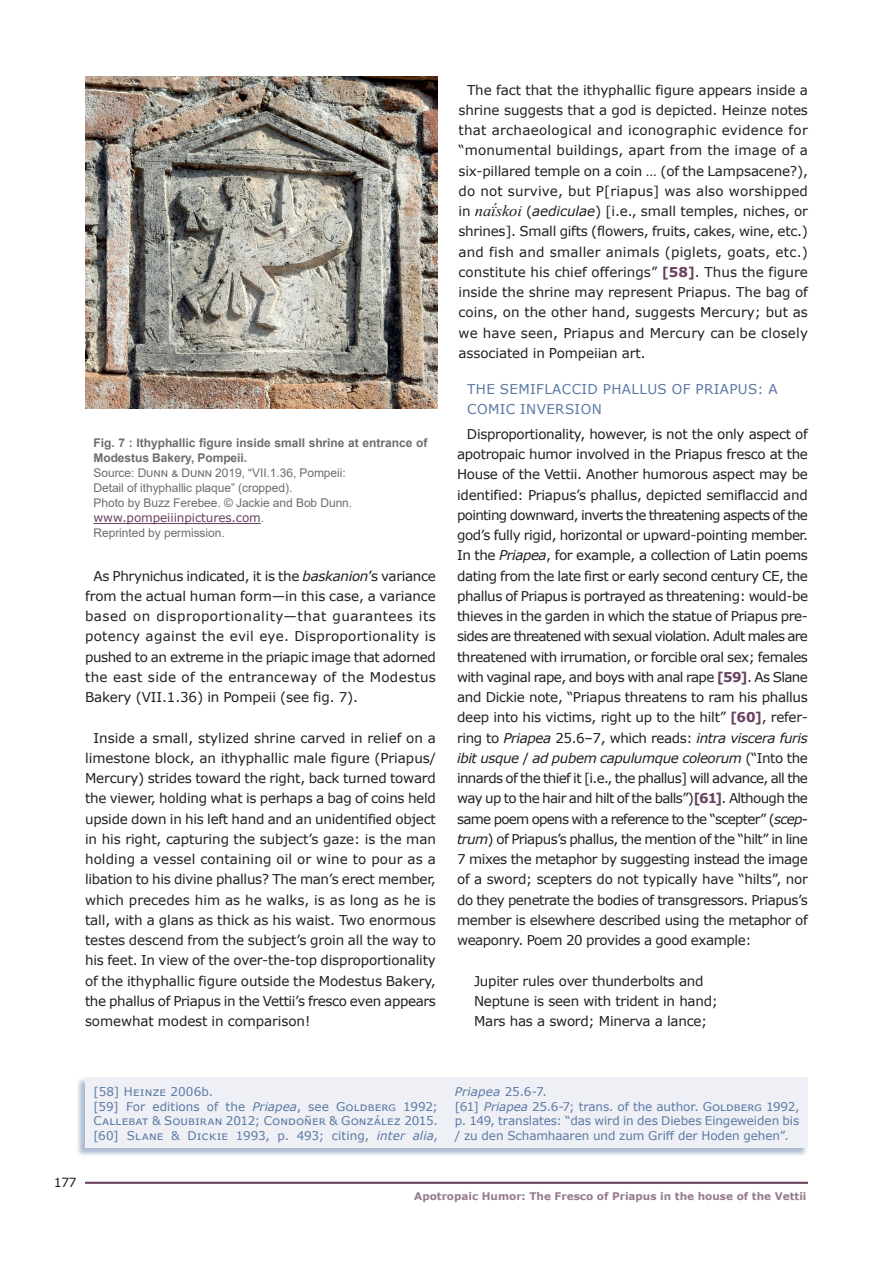
<style>
.page{position:relative;width:893px;height:1263px;background:#fff}
.page>*{position:absolute;margin:0;border:0;box-sizing:border-box;transform-origin:0 0}
.t1{font:13.5px/20.2px "Verdana";letter-spacing:-.02em;color:#231f20;text-align:justify}
.t2{font:13.5px/20.2px "Verdana";letter-spacing:.03em;color:#5c79a4}
.t3{font:12.6px "Verdana";color:#231f20}
.t4{font:12px/14.4px "Verdana";letter-spacing:-.005em;color:#5c79a4}
.t5{font:12px/15px "Arial";letter-spacing:-.005em;color:#6c6d70}
.t6{font:700 12px/15px "Arial";color:#6c6d70}
.t7{font:12px "Verdana";letter-spacing:-.005em;color:#694260}
.t8{font:700 10.5px "Verdana";color:#967c8e}
.s1{font-family:"Arial";color:#6c6d70}
.s2{font-style:italic}
.s3{font-family:"Times New Roman";font-style:italic;font-size:15.6px}
.s4{font-weight:700;color:#694260}
</style>
<div class="page">
<hr style="left:85px;top:1182px;width:723px;height:2px;background:#694260">
<img style="left:85px;top:77px;width:352px;height:332px">
<div style="left:76px;top:1077px;width:732px;height:80px;background:#5c79a4;opacity:.5"></div>
<div style="left:85px;top:1077px;width:723px;height:71px;background:#eef0f5"></div>
<hr style="left:94px;top:523px;width:167px;height:1px;background:#694260">
<p class="t6" style="left:94px;top:436px;width:335px">Fig. 7 : Ithyphallic figure inside small shrine at entrance of<br>Modestus Bakery, Pompeii.</p>
<p class="t5" style="left:94px;top:466px;width:260px">Source: Dunn &amp; Dunn 2019, “VII.1.36, Pompeii:<br>Detail of ithyphallic plaque” (cropped).<br>Photo by Buzz Ferebee. © Jackie and Bob Dunn.</p>
<p class="t7" style="left:94px;top:510px;width:172px">www.pompeiiinpictures.com<span class="s1">.</span></p>
<p class="t5" style="left:94px;top:526px;width:133px">Reprinted by permission.</p>
<p class="t1" style="left:85px;top:565px;width:352px;text-indent:9px">As Phrynichus indicated, it is the <span class="s2">baskanion</span>’s variance from the actual human form—in this case, a variance based on disproportionality—that guarantees its potency against the evil eye. Disproportionality is pushed to an extreme in the priapic image that adorned the east side of the entranceway of the Modestus Bakery (VII.1.36) in Pompeii (see fig. 7).</p>
<p class="t1" style="left:85px;top:727px;width:352px;text-indent:9px">Inside a small, stylized shrine carved in relief on a limestone block, an ithyphallic male figure (Priapus/ Mercury) strides toward the right, back turned toward the viewer, holding what is perhaps a bag of coins held upside down in his left hand and an unidentified object in his right, capturing the subject’s gaze: is the man holding a vessel containing oil or wine to pour as a libation to his divine phallus? The man’s erect member, which precedes him as he walks, is as long as he is tall, with a glans as thick as his waist. Two enormous testes descend from the subject’s groin all the way to his feet. In view of the over-the-top disproportionality of the ithyphallic figure outside the Modestus Bakery, the phallus of Priapus in the Vettii’s fresco even appears somewhat modest in comparison!</p>
<p class="t1" style="left:458px;top:79px;width:351px;text-indent:9px">The fact that the ithyphallic figure appears inside a shrine suggests that a god is depicted. Heinze notes that archaeological and iconographic evidence for “monumental buildings, apart from the image of a six-pillared temple on a coin … (of the Lampsacene?), do not survive, but P[riapus] was also worshipped in <span class="s3">naḯskoi</span> (<span class="s2">aediculae</span>) [i.e., small temples, niches, or shrines]. Small gifts (flowers, fruits, cakes, wine, etc.) and fish and smaller animals (piglets, goats, etc.) constitute his chief offerings” <span class="s4">[58]</span>. Thus the figure inside the shrine may represent Priapus. The bag of coins, on the other hand, suggests Mercury; but as we have seen, Priapus and Mercury can be closely associated in Pompeiian art.</p>
<p class="t2" style="left:467px;top:379px;width:312px">THE SEMIFLACCID PHALLUS OF PRIAPUS: A<br>COMIC INVERSION</p>
<p class="t1" style="left:457px;top:424px;width:352px;text-indent:10px">Disproportionality, however, is not the only aspect of apotropaic humor involved in the Priapus fresco at the House of the Vettii. Another humorous aspect may be identified: Priapus’s phallus, depicted semiflaccid and pointing downward, inverts the threatening aspects of the god’s fully rigid, horizontal or upward-pointing member.<br>In the <span class="s2">Priapea</span>, for example, a collection of Latin poems dating from the late first or early second century CE, the phallus of Priapus is portrayed as threatening: would-be thieves in the garden in which the statue of Priapus pre&shy;sides are threatened with sexual violation. Adult males are threatened with irrumation, or forcible oral sex; females with vaginal rape, and boys with anal rape <span class="s4">[59]</span>. As Slane and Dickie note, “Priapus threatens to ram his phallus deep into his victims, right up to the hilt” <span class="s4">[60]</span>, refer&shy;ring to <span class="s2">Priapea</span> 25.6–7, which reads: <span class="s2">intra viscera furis ibit usque</span> / <span class="s2">ad pubem capulumque coleorum</span> (“Into the innards of the thief it [i.e., the phallus] will advance, all the way up to the hair and hilt of the balls”)<span class="s4">[61]</span>. Although the same poem opens with a reference to the “scepter” (<span class="s2">scep&shy;trum</span>) of Priapus’s phallus, the mention of the “hilt” in line 7 mixes the metaphor by suggesting instead the image of a sword; scepters do not typically have “hilts”, nor do they penetrate the bodies of transgressors. Priapus’s member is elsewhere described using the metaphor of weaponry. Poem 20 provides a good example:</p>
<p class="t1" style="left:474px;top:970px;width:245px;text-align:left">Jupiter rules over thunderbolts and<br>Neptune is seen with trident in hand;<br>Mars has a sword; Minerva a lance;</p>
<p class="t3" style="left:54px;top:1173px;width:24px">177</p>
<p class="t4" style="left:94px;top:1085px;width:346px">[58] Heinze 2006b.<br>[59] For editions of the <span class="s2">Priapea</span>, see Goldberg 1992; Callebat &amp; Soubiran 2012; Condoñer &amp; González 2015. [60] Slane &amp; Dickie 1993, p. 493; citing, <span class="s2">inter alia</span>,</p>
<p class="t4" style="left:455px;top:1085px;width:346px"><span class="s2">Priapea</span> 25.6-7.<br>[61] <span class="s2">Priapea</span> 25.6-7; trans. of the author. Goldberg 1992, p. 149, translates: “das wird in des Diebes Eingeweiden bis / zu den Schamhaaren und zum Griff der Hoden gehen”.</p>
<p class="t8" style="left:414px;top:1189px;width:394px">Apotropaic Humor: The Fresco of Priapus in the house of the Vettii</p>
</div>
